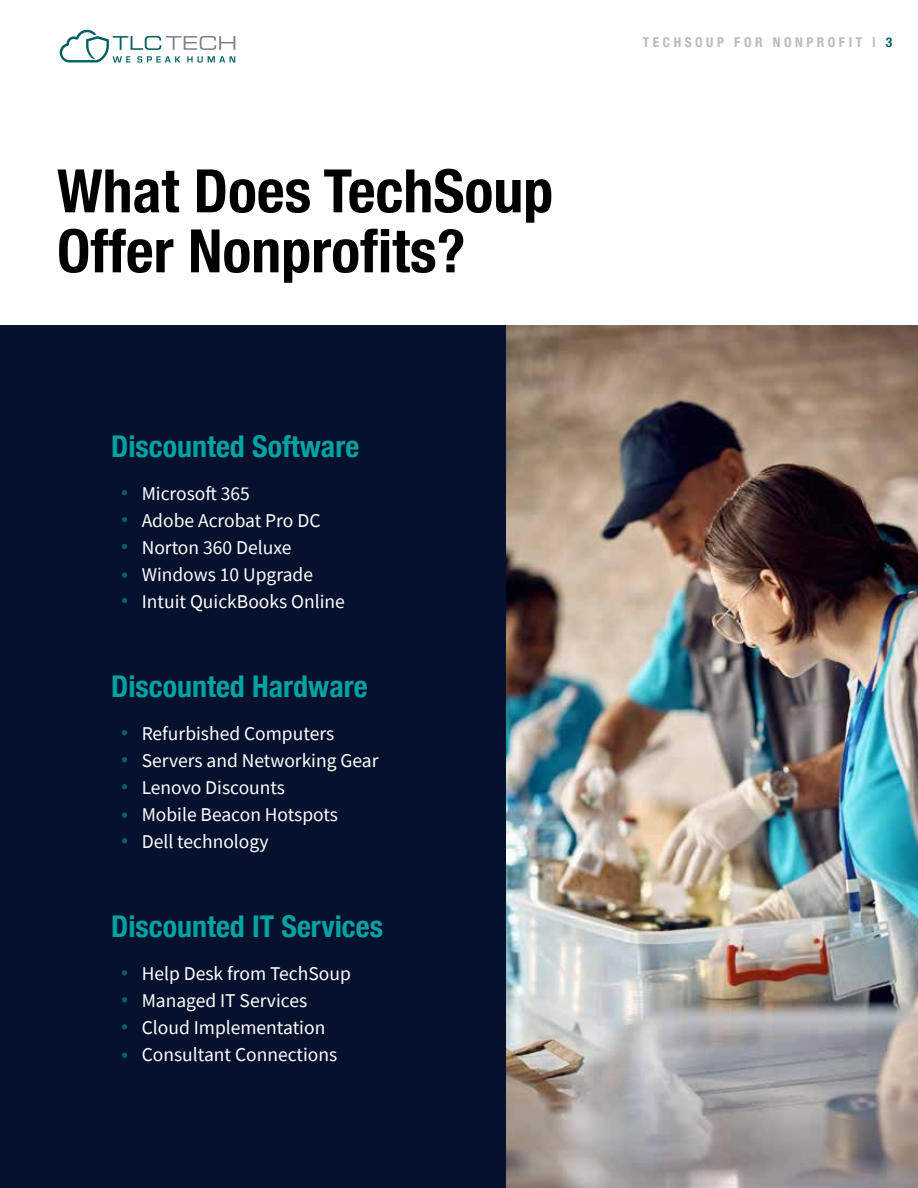
<style>
.page{position:relative;width:918px;height:1188px;background:#fff}
.page>*{position:absolute;margin:0;border:0;box-sizing:border-box;transform-origin:0 0}
.t1{font:700 condensed 60px/60px "Helvetica Neue";color:#000}
.t2{font:700 condensed 30px "Helvetica Neue";color:#00a2a2}
.t3{font:19.5px/27px "Source Sans Pro";color:#fff}
.t4{font:700 condensed 13.5px "Helvetica Neue";letter-spacing:.26em;color:#b8babc}
.s1{color:#005f61}
</style>
<div class="page">
<div style="left:0;top:325px;width:918px;height:863px;background:#05112d"></div>
<img style="left:507px;top:325px;width:411px;height:863px">
<svg style="left:60px;top:30px;width:175px;height:33px"></svg>
<svg style="left:122px;top:490px;width:5px;height:5px"></svg>
<svg style="left:122px;top:517px;width:5px;height:5px"></svg>
<svg style="left:122px;top:544px;width:5px;height:5px"></svg>
<svg style="left:122px;top:572px;width:5px;height:6px"></svg>
<svg style="left:122px;top:598px;width:5px;height:5px"></svg>
<svg style="left:122px;top:730px;width:5px;height:5px"></svg>
<svg style="left:122px;top:757px;width:5px;height:5px"></svg>
<svg style="left:122px;top:784px;width:5px;height:5px"></svg>
<svg style="left:122px;top:813px;width:5px;height:5px"></svg>
<svg style="left:122px;top:838px;width:5px;height:5px"></svg>
<svg style="left:122px;top:970px;width:5px;height:6px"></svg>
<svg style="left:122px;top:997px;width:5px;height:6px"></svg>
<svg style="left:122px;top:1024px;width:5px;height:6px"></svg>
<svg style="left:122px;top:1053px;width:5px;height:5px"></svg>
<h1 class="t1" style="left:57px;top:164px;width:498px">What Does TechSoup<br>Offer Nonprofits?</h1>
<h2 class="t2" style="left:111px;top:434px;width:250px">Discounted Software</h2>
<p class="t3" style="left:142px;top:480px;width:205px">Microsoft 365<br>Adobe Acrobat Pro DC<br>Norton 360 Deluxe<br>Windows 10 Upgrade<br>Intuit QuickBooks Online</p>
<h2 class="t2" style="left:111px;top:674px;width:258px">Discounted Hardware</h2>
<p class="t3" style="left:142px;top:720px;width:238px">Refurbished Computers<br>Servers and Networking Gear<br>Lenovo Discounts<br>Mobile Beacon Hotspots<br>Dell technology</p>
<h2 class="t2" style="left:111px;top:914px;width:273px">Discounted IT Services</h2>
<p class="t3" style="left:142px;top:960px;width:211px">Help Desk from TechSoup<br>Managed IT Services<br>Cloud Implementation<br>Consultant Connections</p>
<p class="t4" style="left:643px;top:36px;width:251px">TECHSOUP FOR NONPROFIT | <span class="s1">3</span></p>
</div>
